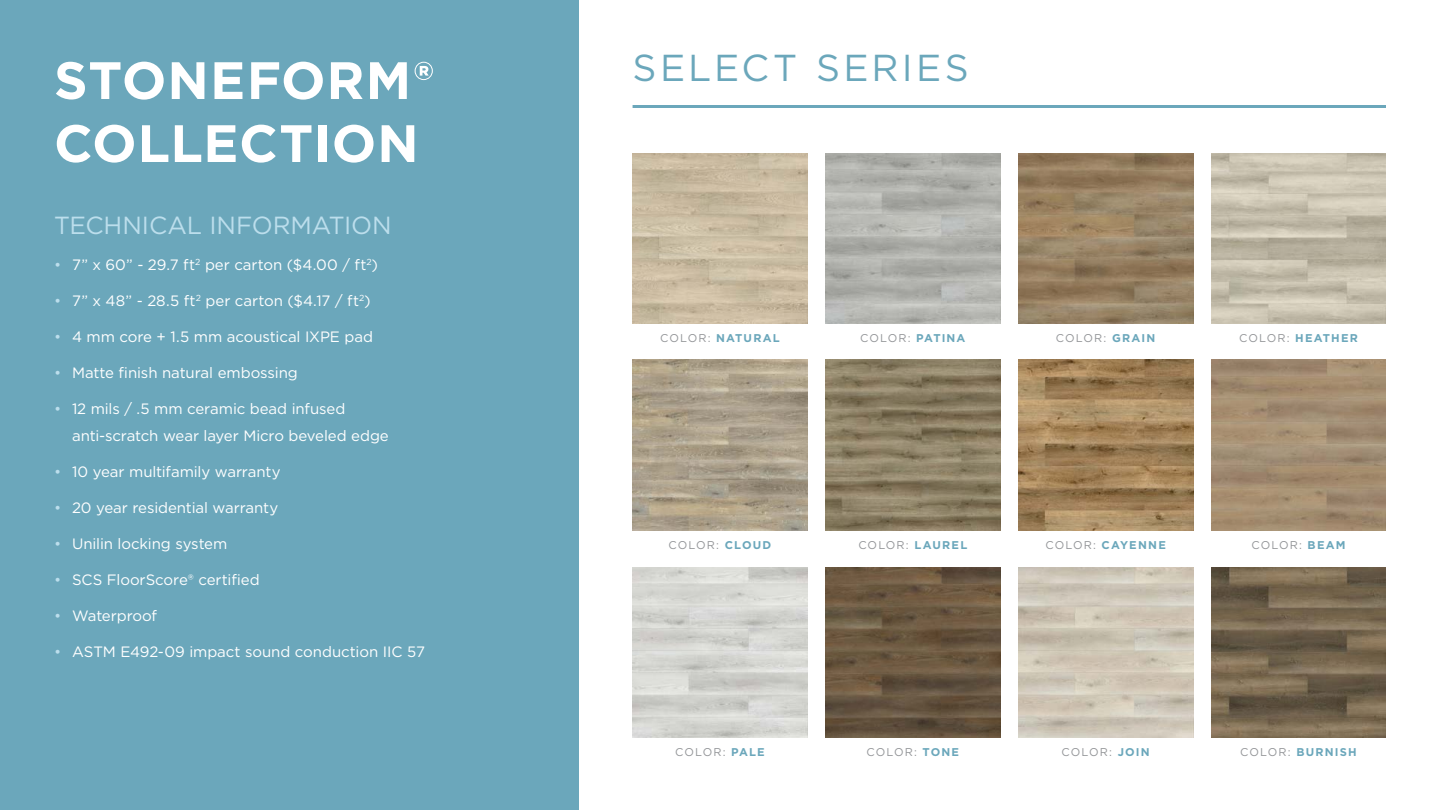
<style>
.page{position:relative;width:1440px;height:810px;background:#fff}
.page>*{position:absolute;margin:0;border:0;box-sizing:border-box;transform-origin:0 0}
.t1{font:700 52.5px/63px "Gotham";letter-spacing:.015em;color:#fff}
.t2{font:37.5px "Gotham";letter-spacing:.09em;color:#6ba7bb}
.t3{font:24.75px "Gotham";letter-spacing:-.005em;color:#bcdeec}
.t4{font:15px/27px "Gotham";letter-spacing:-.005em;color:#fff}
.t5{font:11.25px "Gotham";letter-spacing:.095em;color:#939598}
.t6{font:700 11.25px "Gotham";letter-spacing:.105em;color:#6ba7bb}
.s1{color:#bcdeec}
.s2{font-weight:400;color:#939598}
.s3{font-weight:700;color:#6ba7bb}
</style>
<div class="page">
<div style="left:0;top:0;width:579px;height:810px;background:#6ba7bb"></div>
<hr style="left:633px;top:105px;width:753px;height:3px;background:#6ba7bb">
<img style="left:825px;top:153px;width:175px;height:171px">
<img style="left:825px;top:360px;width:175px;height:171px">
<img style="left:633px;top:153px;width:174px;height:171px">
<img style="left:633px;top:360px;width:174px;height:171px">
<img style="left:633px;top:567px;width:174px;height:171px">
<img style="left:1211px;top:153px;width:175px;height:171px">
<img style="left:1211px;top:360px;width:175px;height:171px">
<img style="left:1018px;top:153px;width:175px;height:171px">
<img style="left:1018px;top:360px;width:175px;height:171px">
<img style="left:825px;top:567px;width:175px;height:171px">
<img style="left:1211px;top:567px;width:175px;height:171px">
<h1 class="t1" style="left:54px;top:49px;width:381px">STONEFORM®<br>COLLECTION</h1>
<h3 class="t3" style="left:54px;top:209px;width:339px">TECHNICAL INFORMATION</h3>
<p class="t4" style="left:54px;top:251px;width:326px"><span class="s1">•</span> 7” x 60” - 29.7 ft<sup>2</sup> per carton ($4.00 / ft<sup>2</sup>)</p>
<p class="t4" style="left:54px;top:287px;width:318px"><span class="s1">•</span> 7” x 48” - 28.5 ft<sup>2</sup> per carton ($4.17 / ft<sup>2</sup>)</p>
<p class="t4" style="left:54px;top:323px;width:320px"><span class="s1">•</span> 4 mm core + 1.5 mm acoustical IXPE pad</p>
<p class="t4" style="left:54px;top:359px;width:245px"><span class="s1">•</span> Matte finish natural embossing</p>
<p class="t4" style="left:72px;top:395px;width:318px;text-indent:-18px"><span class="s1">•</span> 12 mils / .5 mm ceramic bead infused anti-scratch wear layer Micro beveled edge</p>
<p class="t4" style="left:54px;top:458px;width:228px"><span class="s1">•</span> 10 year multifamily warranty</p>
<p class="t4" style="left:54px;top:494px;width:226px"><span class="s1">•</span> 20 year residential warranty</p>
<p class="t4" style="left:54px;top:530px;width:175px"><span class="s1">•</span> Unilin locking system</p>
<p class="t4" style="left:54px;top:566px;width:207px"><span class="s1">•</span> SCS FloorScore® certified</p>
<p class="t4" style="left:54px;top:602px;width:104px"><span class="s1">•</span> Waterproof</p>
<p class="t4" style="left:54px;top:638px;width:372px"><span class="s1">•</span> ASTM E492-09 impact sound conduction IIC 57</p>
<h2 class="t2" style="left:633px;top:44px;width:338px">SELECT SERIES</h2>
<p class="t6" style="left:660px;top:331px;width:121px"><span class="s2">COLOR:</span> NATURAL</p>
<p class="t5" style="left:669px;top:538px;width:104px">COLOR: <span class="s3">CLOUD</span></p>
<p class="t5" style="left:860px;top:331px;width:107px">COLOR: <span class="s3">PATINA</span></p>
<p class="t5" style="left:1056px;top:331px;width:101px">COLOR: <span class="s3">GRAIN</span></p>
<p class="t6" style="left:1239px;top:331px;width:120px"><span class="s2">COLOR:</span> HEATHER</p>
<p class="t5" style="left:858px;top:538px;width:111px">COLOR: <span class="s3">LAUREL</span></p>
<p class="t6" style="left:1046px;top:538px;width:122px"><span class="s2">COLOR:</span> CAYENNE</p>
<p class="t5" style="left:1252px;top:538px;width:96px">COLOR: <span class="s3">BEAM</span></p>
<p class="t5" style="left:675px;top:745px;width:91px">COLOR: <span class="s3">PALE</span></p>
<p class="t5" style="left:867px;top:745px;width:94px">COLOR: <span class="s3">TONE</span></p>
<p class="t5" style="left:1062px;top:745px;width:90px">COLOR: <span class="s3">JOIN</span></p>
<p class="t6" style="left:1240px;top:745px;width:118px"><span class="s2">COLOR:</span> BURNISH</p>
</div>
